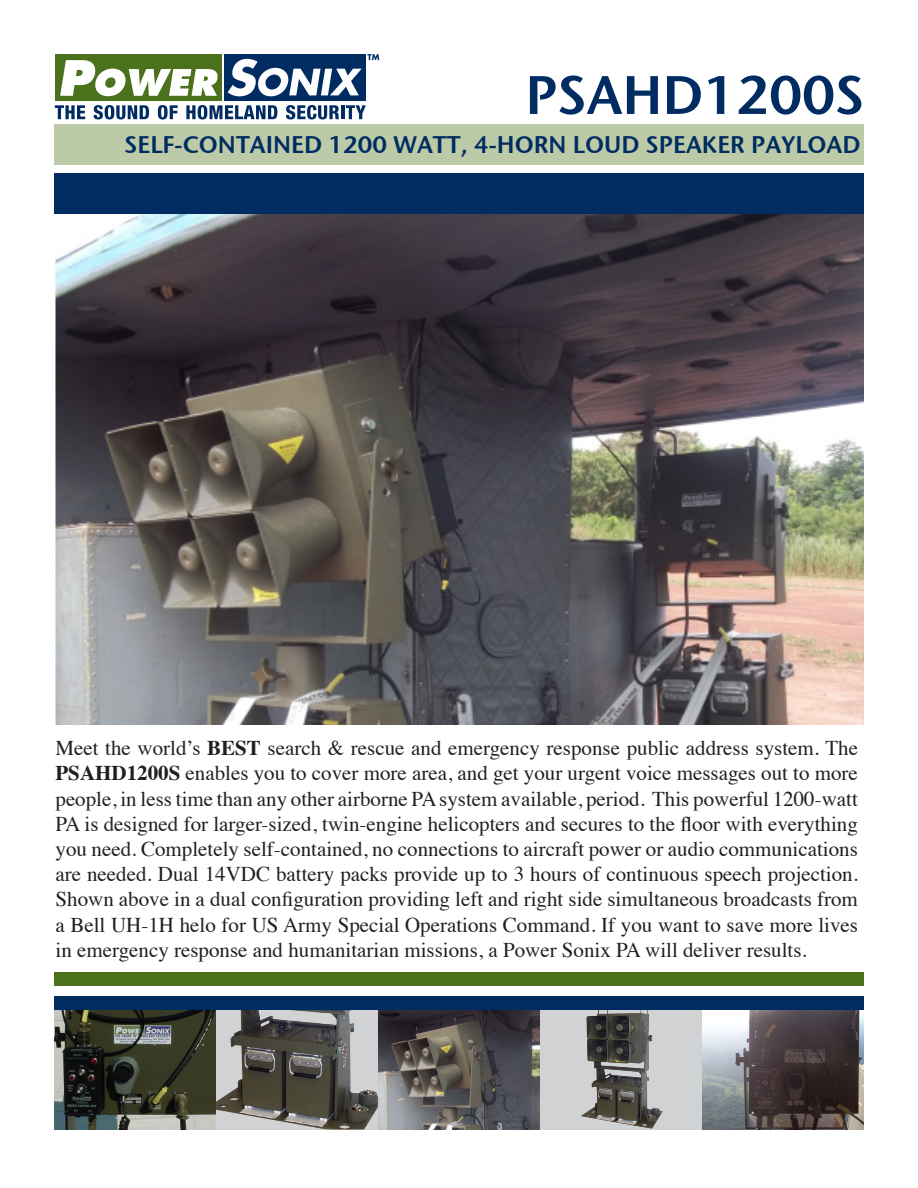
<style>
.page{position:relative;width:918px;height:1188px;background:#fff}
.page>*{position:absolute;margin:0;border:0;box-sizing:border-box;transform-origin:0 0}
.t1{font:54px "Stone Sans Sem ITCTT Semi";color:#002c62}
.t2{font:24px "Stone Sans Sem ITCTT Semi";color:#002c62}
.t3{font:21px/25.2px "Times";color:#231f20;text-align:justify}
.s1{font-weight:700}
</style>
<div class="page">
<img style="left:54px;top:213px;width:810px;height:511px">
<svg style="left:55px;top:105px;width:30px;height:14px"></svg>
<svg style="left:94px;top:105px;width:55px;height:14px"></svg>
<svg style="left:158px;top:105px;width:20px;height:14px"></svg>
<svg style="left:186px;top:105px;width:91px;height:14px"></svg>
<svg style="left:286px;top:105px;width:53px;height:14px"></svg>
<hr style="left:341px;top:105px;width:3px;height:14px;background:#002c62">
<svg style="left:346px;top:105px;width:20px;height:14px"></svg>
<div style="left:55px;top:54px;width:167px;height:47px;background:#4b711c"></div>
<div style="left:224px;top:54px;width:142px;height:47px;background:#002c62"></div>
<svg style="left:60px;top:60px;width:158px;height:36px"></svg>
<svg style="left:228px;top:54px;width:151px;height:42px"></svg>
<div style="left:54px;top:124px;width:810px;height:41px;background:#bccaa7"></div>
<div style="left:54px;top:173px;width:810px;height:40px;background:#002c62"></div>
<img style="left:54px;top:1010px;width:486px;height:120px">
<svg style="left:216px;top:1010px;width:162px;height:120px;background:#797874"></svg>
<div style="left:540px;top:1008px;width:162px;height:122px;background:#d1d2d4"></div>
<img style="left:581px;top:1010px;width:82px;height:119px">
<img style="left:702px;top:1010px;width:161px;height:120px">
<div style="left:54px;top:972px;width:810px;height:14px;background:#4b711c"></div>
<div style="left:54px;top:996px;width:810px;height:14px;background:#002c62"></div>
<h1 class="t1" style="left:525px;top:50px;width:340px">PSAHD1200S</h1>
<p class="t2" style="left:125px;top:124px;width:738px">SELF-CONTAINED 1200 WATT, 4-HORN LOUD SPEAKER PAYLOAD</p>
<p class="t3" style="left:56px;top:734px;width:804px">Meet the world’s <span class="s1">BEST</span> search &amp; rescue and emergency response public address system. The <span class="s1">PSAHD1200S</span> enables you to cover more area, and get your urgent voice messages out to more people, in less time than any other airborne PA system available, period. This powerful 1200-watt PA is designed for larger-sized, twin-engine helicopters and secures to the floor with everything you need. Completely self-contained, no connections to aircraft power or audio communications are needed. Dual 14VDC battery packs provide up to 3 hours of continuous speech projection.<br>Shown above in a dual configuration providing left and right side simultaneous broadcasts from a Bell UH-1H helo for US Army Special Operations Command. If you want to save more lives in emergency response and humanitarian missions, a Power Sonix PA will deliver results.</p>
</div>
